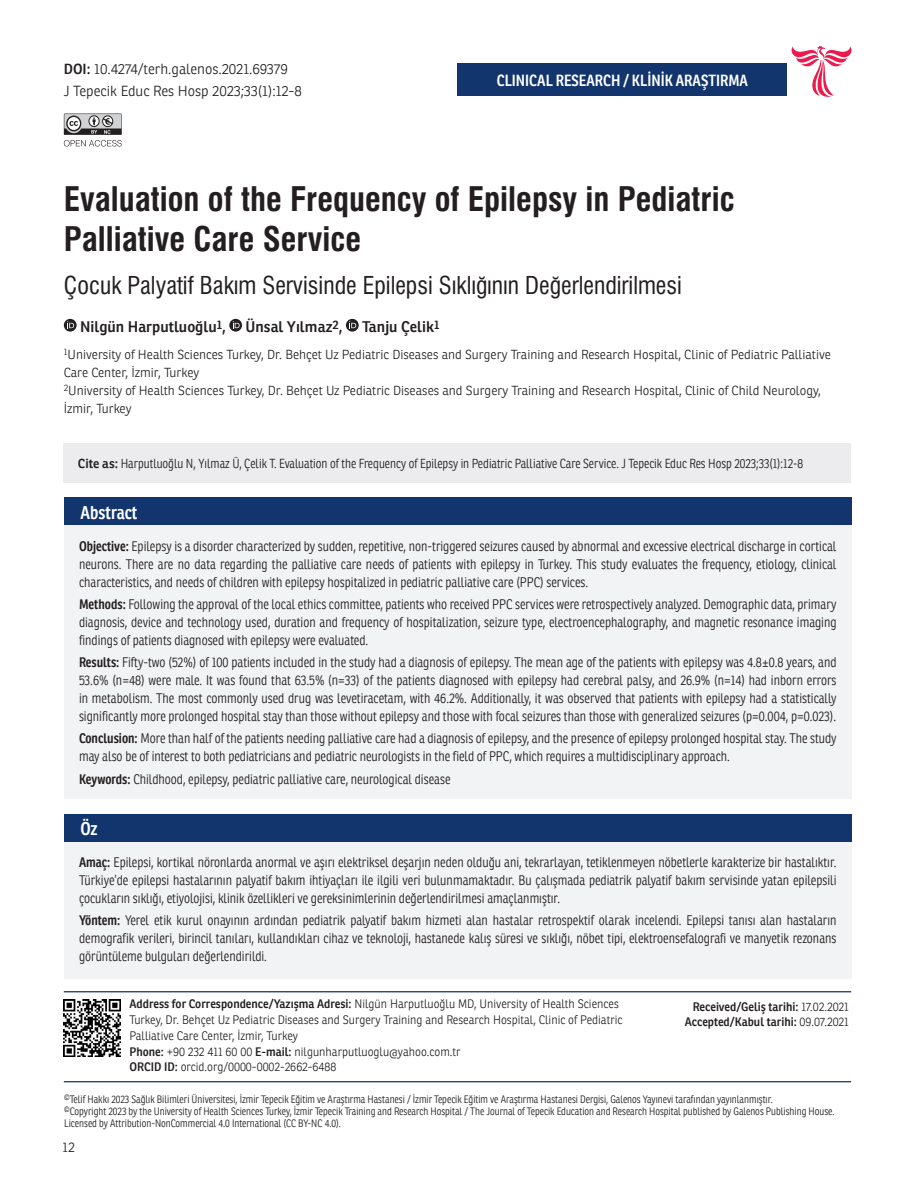
<style>
.page{position:relative;width:915px;height:1191px;background:#fff}
.page>*{position:absolute;margin:0;border:0;box-sizing:border-box;transform-origin:0 0}
._1__BASLIK{font:33px/39.3px "Swiss Condensed Bold Tr";color:#231f20}
._2__BASLIK{font:24px "Swiss Condensed Tr";color:#231f20}
.ÖZET_BASLIK{font:600 18px "Ronnia Cond";color:#fff}
.t1{font:600 15.75px "Ronnia Cond";color:#fff}
.YAZARLAR{font:600 15px "Ronnia";color:#231f20}
.DOİ{font:300 14.25px "Ronnia";letter-spacing:-.005em;color:#231f20}
.SAYFA_NO_UST{font:300 14.25px "Ronnia";color:#231f20}
.OZET{font:300 13.5px/18px "Ronnia Cond";color:#231f20;text-align:justify}
.t2{font:300 13.5px "Ronnia";color:#231f20}
.KURUM{font:300 12.75px/18px "Ronnia";color:#231f20}
.CİTE{font:300 12.75px "Ronnia Cond";color:#231f20}
.YAZISMA{font:300 12px/15.8px "Ronnia";color:#231f20;scale:.95 1}
.YAZISMA-2{font:600 12px "Ronnia";color:#231f20;scale:.95 1}
.t3{font:300 10.5px/12px "Ronnia Cond";color:#231f20}
.s1{font-weight:600}
.s2{font-family:"Ronnia";font-weight:600}
.s3{font-weight:300}
</style>
<div class="page">
<svg style="left:64px;top:114px;width:58px;height:32px"></svg>
<hr style="left:64px;top:1081px;width:786px;height:1px;background:#13356e">
<div style="left:457px;top:64px;width:330px;height:32px;background:#13356e"></div>
<svg style="left:791px;top:46px;width:60px;height:51px"></svg>
<hr style="left:64px;top:991px;width:786px;height:1px;background:#13356e">
<img style="left:64px;top:1000px;width:56px;height:56px">
<div style="left:64px;top:497px;width:787px;height:28px;background:#13356e"></div>
<div style="left:64px;top:814px;width:787px;height:27px;background:#13356e"></div>
<div style="left:64px;top:525px;width:787px;height:273px;background:#f2f3f4"></div>
<div style="left:64px;top:841px;width:787px;height:137px;background:#f2f3f4"></div>
<svg style="left:64px;top:319px;width:13px;height:12px"></svg>
<svg style="left:67px;top:321px;width:7px;height:7px"></svg>
<svg style="left:229px;top:319px;width:13px;height:12px"></svg>
<svg style="left:232px;top:321px;width:7px;height:7px"></svg>
<svg style="left:346px;top:319px;width:12px;height:12px"></svg>
<svg style="left:349px;top:321px;width:7px;height:7px"></svg>
<div style="left:63px;top:443px;width:787px;height:40px;background:#ececee"></div>
<p class="DOİ" style="left:64px;top:61px;width:225px"><span class="s1">DOI:</span> 10.4274/terh.galenos.2021.69379</p>
<p class="SAYFA_NO_UST" style="left:64px;top:82px;width:239px">J Tepecik Educ Res Hosp 2023;33(1):12-8</p>
<p class="t1" style="left:496px;top:70px;width:253px">CLINICAL RESEARCH / KLİNİK ARAŞTIRMA</p>
<p class="_1__BASLIK" style="left:64px;top:180px;width:672px">Evaluation of the Frequency of Epilepsy in Pediatric<br>Palliative Care Service</p>
<p class="_2__BASLIK" style="left:64px;top:271px;width:619px">Çocuk Palyatif Bakım Servisinde Epilepsi Sıklığının Değerlendirilmesi</p>
<p class="YAZARLAR" style="left:80px;top:317px;width:147px">Nilgün Harputluoğlu<sup>1</sup>,</p>
<p class="YAZARLAR" style="left:245px;top:317px;width:98px">Ünsal Yılmaz<sup>2</sup>,</p>
<p class="YAZARLAR" style="left:362px;top:317px;width:79px">Tanju Çelik<sup>1</sup></p>
<p class="KURUM" style="left:64px;top:346px;width:768px"><sup>1</sup>University of Health Sciences Turkey, Dr. Behçet Uz Pediatric Diseases and Surgery Training and Research Hospital, Clinic of Pediatric Palliative<br>Care Center, İzmir, Turkey</p>
<p class="KURUM" style="left:64px;top:382px;width:758px"><sup>2</sup>University of Health Sciences Turkey, Dr. Behçet Uz Pediatric Diseases and Surgery Training and Research Hospital, Clinic of Child Neurology,<br>İzmir, Turkey</p>
<p class="CİTE" style="left:78px;top:456px;width:726px"><span class="s2">Cite as:</span> Harputluoğlu N, Yılmaz Ü, Çelik T. Evaluation of the Frequency of Epilepsy in Pediatric Palliative Care Service. J Tepecik Educ Res Hosp 2023;33(1):12-8</p>
<p class="ÖZET_BASLIK" style="left:80px;top:501px;width:58px">Abstract</p>
<p class="OZET" style="left:79px;top:537px;width:758px"><span class="s1">Objective:</span> Epilepsy is a disorder characterized by sudden, repetitive, non-triggered seizures caused by abnormal and excessive electrical discharge in cortical neurons. There are no data regarding the palliative care needs of patients with epilepsy in Turkey. This study evaluates the frequency, etiology, clinical characteristics, and needs of children with epilepsy hospitalized in pediatric palliative care (PPC) services.</p>
<p class="OZET" style="left:79px;top:595px;width:758px"><span class="s1">Methods:</span> Following the approval of the local ethics committee, patients who received PPC services were retrospectively analyzed. Demographic data, primary diagnosis, device and technology used, duration and frequency of hospitalization, seizure type, electroencephalography, and magnetic resonance imaging findings of patients diagnosed with epilepsy were evaluated.</p>
<p class="OZET" style="left:79px;top:653px;width:758px"><span class="s1">Results:</span> Fifty-two (52%) of 100 patients included in the study had a diagnosis of epilepsy. The mean age of the patients with epilepsy was 4.8±0.8 years, and 53.6% (n=48) were male. It was found that 63.5% (n=33) of the patients diagnosed with epilepsy had cerebral palsy, and 26.9% (n=14) had inborn errors in metabolism. The most commonly used drug was levetiracetam, with 46.2%. Additionally, it was observed that patients with epilepsy had a statistically significantly more prolonged hospital stay than those without epilepsy and those with focal seizures than those with generalized seizures (p=0.004, p=0.023).</p>
<p class="OZET" style="left:79px;top:729px;width:758px"><span class="s1">Conclusion:</span> More than half of the patients needing palliative care had a diagnosis of epilepsy, and the presence of epilepsy prolonged hospital stay. The study may also be of interest to both pediatricians and pediatric neurologists in the field of PPC, which requires a multidisciplinary approach.</p>
<p class="OZET" style="left:79px;top:770px;width:373px"><span class="s1">Keywords:</span> Childhood, epilepsy, pediatric palliative care, neurological disease</p>
<p class="ÖZET_BASLIK" style="left:80px;top:818px;width:19px">Öz</p>
<p class="OZET" style="left:79px;top:853px;width:758px"><span class="s1">Amaç:</span> Epilepsi, kortikal nöronlarda anormal ve aşırı elektriksel deşarjın neden olduğu ani, tekrarlayan, tetiklenmeyen nöbetlerle karakterize bir hastalıktır.<br>Türkiye’de epilepsi hastalarının palyatif bakım ihtiyaçları ile ilgili veri bulunmamaktadır. Bu çalışmada pediatrik palyatif bakım servisinde yatan epilepsili çocukların sıklığı, etiyolojisi, klinik özellikleri ve gereksinimlerinin değerlendirilmesi amaçlanmıştır.</p>
<p class="OZET" style="left:79px;top:911px;width:758px"><span class="s1">Yöntem:</span> Yerel etik kurul onayının ardından pediatrik palyatif bakım hizmeti alan hastalar retrospektif olarak incelendi. Epilepsi tanısı alan hastaların demografik verileri, birincil tanıları, kullandıkları cihaz ve teknoloji, hastanede kalış süresi ve sıklığı, nöbet tipi, elektroensefalografi ve manyetik rezonans görüntüleme bulguları değerlendirildi.</p>
<p class="YAZISMA" style="left:129px;top:996px;width:520px"><span class="s1">Address for Correspondence/Yazışma Adresi:</span> Nilgün Harputluoğlu MD, University of Health Sciences<br>Turkey, Dr. Behçet Uz Pediatric Diseases and Surgery Training and Research Hospital, Clinic of Pediatric<br>Palliative Care Center, İzmir, Turkey</p>
<p class="YAZISMA" style="left:129px;top:1043px;width:350px"><span class="s1">Phone:</span> +90 232 411 60 00 <span class="s1">E-mail:</span> nilgunharputluoglu@yahoo.com.tr</p>
<p class="YAZISMA" style="left:129px;top:1059px;width:219px"><span class="s1">ORCID ID:</span> orcid.org/0000-0002-2662-6488</p>
<p class="YAZISMA-2" style="left:692px;top:999px;width:166px">Received/Geliş tarihi: <span class="s3">17.02.2021</span></p>
<p class="YAZISMA-2" style="left:684px;top:1014px;width:174px">Accepted/Kabul tarihi: <span class="s3">09.07.2021</span></p>
<p class="t3" style="left:64px;top:1093px;width:771px"><sup>©</sup>Telif Hakkı 2023 Sağlık Bilimleri Üniversitesi, İzmir Tepecik Eğitim ve Araştırma Hastanesi / İzmir Tepecik Eğitim ve Araştırma Hastanesi Dergisi, Galenos Yayınevi tarafından yayınlanmıştır.<br><sup>©</sup>Copyright 2023 by the University of Health Sciences Turkey, İzmir Tepecik Training and Research Hospital / The Journal of Tepecik Education and Research Hospital published by Galenos Publishing House.<br>Licensed by Attribution-NonCommercial 4.0 International (CC BY-NC 4.0).</p>
<p class="t2" style="left:62px;top:1139px;width:14px">12</p>
</div>
